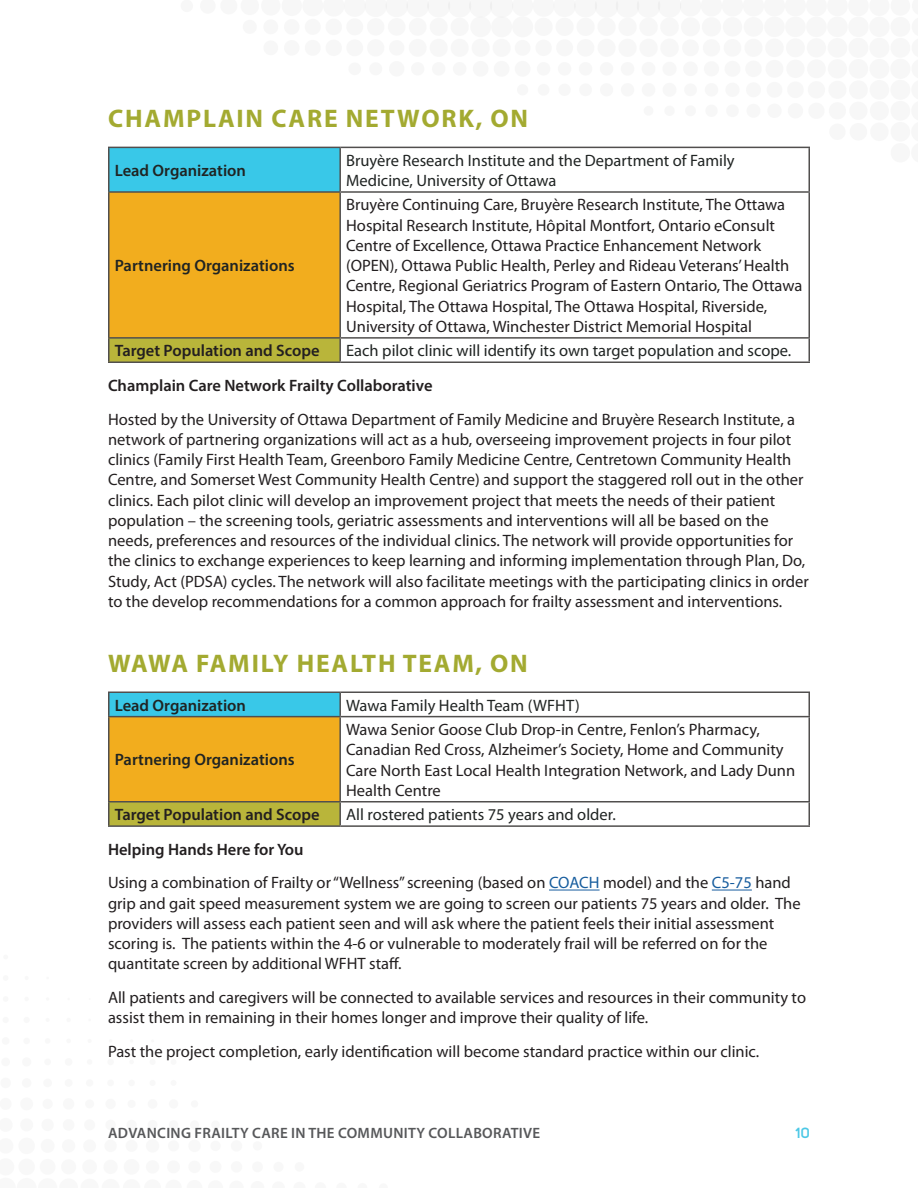
<style>
.page{position:relative;width:918px;height:1188px;background:#fff}
.page>*{position:absolute;margin:0;border:0;box-sizing:border-box;transform-origin:0 0}
.SUB_3__green__caps{font:700 25.5px "Myriad Pro";letter-spacing:.07em;color:#a3aa31}
.BODY{font:16.5px/20.2px "Myriad Pro";color:#231f20}
.BODY-2{font:16.5px/20.2px "Myriad Pro";color:#202423}
.BODY-3{font:600 16.5px "Myriad Pro";color:#231f20}
.Cover_Page_Orange_Ti{font:600 16.5px "Myriad Pro";color:#202423}
.t1{font:600 15px "Myriad Pro";letter-spacing:.02em;color:#57585a}
.t2{font:700 15px "Uni Sans Semi";color:#4cc8e6}
.s1{color:#175d9e}
</style>
<div class="page">
<svg style="left:180px;top:1px;width:630px;height:148px"></svg>
<hr style="left:549px;top:890px;width:51px;height:1px;background:#175d9e">
<hr style="left:712px;top:890px;width:40px;height:1px;background:#175d9e">
<div style="left:109px;top:147px;width:231px;height:45px;background:#39c8e8"></div>
<div style="left:109px;top:192px;width:231px;height:146px;background:#f2ad1e"></div>
<div style="left:109px;top:338px;width:231px;height:24px;background:#b9b53a"></div>
<hr style="left:108px;top:147px;width:232px;height:1px;background:#514f4e">
<hr style="left:108px;top:148px;width:2px;height:43px;background:#514f4e">
<hr style="left:340px;top:147px;width:470px;height:1px;background:#514f4e">
<hr style="left:339px;top:148px;width:2px;height:43px;background:#514f4e">
<hr style="left:808px;top:148px;width:2px;height:43px;background:#514f4e">
<hr style="left:108px;top:191px;width:232px;height:2px;background:#514f4e">
<hr style="left:108px;top:193px;width:2px;height:144px;background:#514f4e">
<hr style="left:340px;top:191px;width:470px;height:2px;background:#514f4e">
<hr style="left:339px;top:193px;width:2px;height:144px;background:#514f4e">
<hr style="left:808px;top:193px;width:2px;height:144px;background:#514f4e">
<hr style="left:108px;top:337px;width:232px;height:2px;background:#514f4e">
<hr style="left:108px;top:339px;width:2px;height:23px;background:#514f4e">
<hr style="left:340px;top:337px;width:470px;height:2px;background:#514f4e">
<hr style="left:339px;top:339px;width:2px;height:23px;background:#514f4e">
<hr style="left:808px;top:339px;width:2px;height:23px;background:#514f4e">
<hr style="left:108px;top:362px;width:232px;height:1px;background:#514f4e">
<hr style="left:340px;top:362px;width:470px;height:1px;background:#514f4e">
<div style="left:109px;top:692px;width:231px;height:25px;background:#39c8e8"></div>
<div style="left:109px;top:717px;width:231px;height:85px;background:#f2ad1e"></div>
<div style="left:109px;top:802px;width:231px;height:24px;background:#b9b53a"></div>
<hr style="left:108px;top:692px;width:232px;height:1px;background:#514f4e">
<hr style="left:108px;top:693px;width:2px;height:23px;background:#514f4e">
<hr style="left:340px;top:692px;width:470px;height:1px;background:#514f4e">
<hr style="left:339px;top:693px;width:2px;height:23px;background:#514f4e">
<hr style="left:808px;top:693px;width:2px;height:23px;background:#514f4e">
<hr style="left:108px;top:716px;width:232px;height:1px;background:#514f4e">
<hr style="left:108px;top:717px;width:2px;height:84px;background:#514f4e">
<hr style="left:340px;top:716px;width:470px;height:1px;background:#514f4e">
<hr style="left:339px;top:717px;width:2px;height:84px;background:#514f4e">
<hr style="left:808px;top:717px;width:2px;height:84px;background:#514f4e">
<hr style="left:108px;top:801px;width:232px;height:1px;background:#514f4e">
<hr style="left:108px;top:802px;width:2px;height:23px;background:#514f4e">
<hr style="left:340px;top:801px;width:470px;height:1px;background:#514f4e">
<hr style="left:339px;top:802px;width:2px;height:23px;background:#514f4e">
<hr style="left:808px;top:802px;width:2px;height:23px;background:#514f4e">
<hr style="left:108px;top:825px;width:232px;height:2px;background:#514f4e">
<hr style="left:340px;top:825px;width:470px;height:2px;background:#514f4e">
<p class="SUB_3__green__caps" style="left:108px;top:102px;width:421px">CHAMPLAIN CARE NETWORK, ON</p>
<p class="Cover_Page_Orange_Ti" style="left:115px;top:160px;width:133px">Lead Organization</p>
<p class="BODY-2" style="left:346px;top:150px;width:390px">Bruyère Research Institute and the Department of Family<br>Medicine, University of Ottawa</p>
<p class="Cover_Page_Orange_Ti" style="left:115px;top:255px;width:181px">Partnering Organizations</p>
<p class="BODY" style="left:346px;top:194px;width:458px">Bruyère Continuing Care, Bruyère Research Institute, The Ottawa Hospital Research Institute, Hôpital Montfort, Ontario eConsult Centre of Excellence, Ottawa Practice Enhancement Network (OPEN), Ottawa Public Health, Perley and Rideau Veterans’ Health Centre, Regional Geriatrics Program of Eastern Ontario, The Ottawa Hospital, The Ottawa Hospital, The Ottawa Hospital, Riverside, University of Ottawa, Winchester District Memorial Hospital</p>
<p class="BODY-3" style="left:115px;top:340px;width:206px">Target Population and Scope</p>
<p class="BODY-2" style="left:346px;top:340px;width:447px">Each pilot clinic will identify its own target population and scope.</p>
<p class="BODY-3" style="left:108px;top:375px;width:326px">Champlain Care Network Frailty Collaborative</p>
<p class="BODY" style="left:108px;top:409px;width:702px">Hosted by the University of Ottawa Department of Family Medicine and Bruyère Research Institute, a network of partnering organizations will act as a hub, overseeing improvement projects in four pilot clinics (Family First Health Team, Greenboro Family Medicine Centre, Centretown Community Health Centre, and Somerset West Community Health Centre) and support the staggered roll out in the other clinics. Each pilot clinic will develop an improvement project that meets the needs of their patient population – the screening tools, geriatric assessments and interventions will all be based on the needs, preferences and resources of the individual clinics. The network will provide opportunities for the clinics to exchange experiences to keep learning and informing implementation through Plan, Do, Study, Act (PDSA) cycles. The network will also facilitate meetings with the participating clinics in order to the develop recommendations for a common approach for frailty assessment and interventions.</p>
<p class="SUB_3__green__caps" style="left:108px;top:647px;width:421px">WAWA FAMILY HEALTH TEAM, ON</p>
<p class="Cover_Page_Orange_Ti" style="left:115px;top:695px;width:133px">Lead Organization</p>
<p class="BODY-2" style="left:346px;top:695px;width:235px">Wawa Family Health Team (WFHT)</p>
<p class="Cover_Page_Orange_Ti" style="left:115px;top:749px;width:181px">Partnering Organizations</p>
<p class="BODY" style="left:346px;top:719px;width:451px">Wawa Senior Goose Club Drop-in Centre, Fenlon’s Pharmacy, Canadian Red Cross, Alzheimer’s Society, Home and Community Care North East Local Health Integration Network, and Lady Dunn Health Centre</p>
<p class="BODY-3" style="left:115px;top:804px;width:206px">Target Population and Scope</p>
<p class="BODY-2" style="left:346px;top:804px;width:271px">All rostered patients 75 years and older.</p>
<p class="BODY-3" style="left:108px;top:839px;width:197px">Helping Hands Here for You</p>
<p class="BODY" style="left:108px;top:872px;width:694px">Using a combination of Frailty or “Wellness” screening (based on <span class="s1">COACH</span> model) and the <span class="s1">C5-75</span> hand grip and gait speed measurement system we are going to screen our patients 75 years and older. The providers will assess each patient seen and will ask where the patient feels their initial assessment scoring is. The patients within the 4-6 or vulnerable to moderately frail will be referred on for the quantitate screen by additional WFHT staff.</p>
<p class="BODY" style="left:108px;top:987px;width:700px">All patients and caregivers will be connected to available services and resources in their community to assist them in remaining in their homes longer and improve their quality of life.</p>
<p class="BODY" style="left:108px;top:1041px;width:653px">Past the project completion, early identification will become standard practice within our clinic.</p>
<p class="t1" style="left:108px;top:1124px;width:434px">ADVANCING FRAILTY CARE IN THE COMMUNITY COLLABORATIVE</p>
<p class="t2" style="left:796px;top:1124px;width:16px">10</p>
</div>
